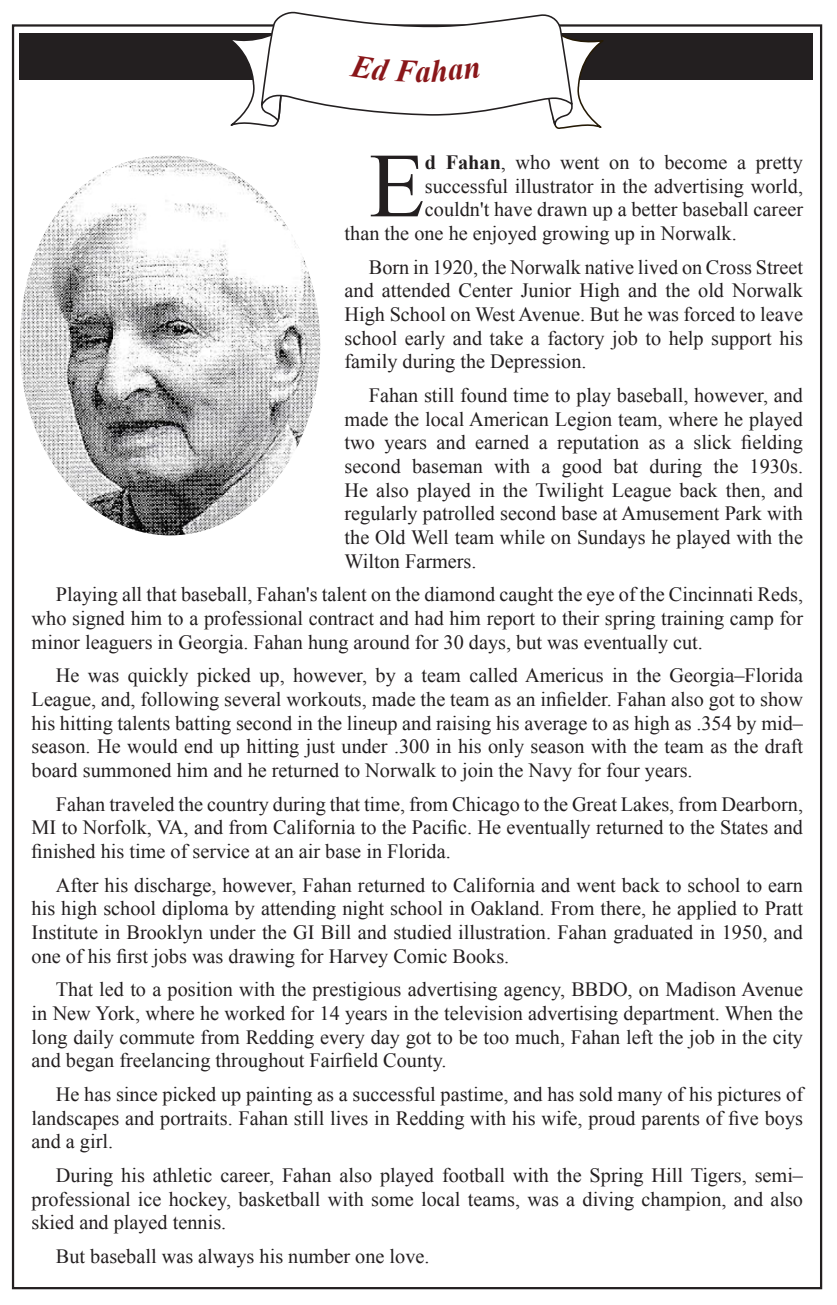
<style>
.page{position:relative;width:837px;height:1305px;background:#fff}
.page>*{position:absolute;margin:0;border:0;box-sizing:border-box;transform-origin:0 0}
.text_-_drop_cap{font:91.58px "Times New Roman";color:#231f20}
.text_-_indent{font:20.25px/23.6px "Times New Roman";color:#231f20;text-align:justify}
.text_-_drop_cap-2{font:20.25px "Times New Roman";color:#231f20}
.s1{font-weight:700}
</style>
<div class="page">
<div style="left:19px;top:34px;width:793px;height:46px;background:#231f20"></div>
<img style="left:20px;top:155px;width:300px;height:380px">
<svg style="left:227px;top:11px;width:376px;height:118px"></svg>
<p class="text_-_drop_cap" style="left:369px;top:121px;width:57px">E</p>
<p class="text_-_drop_cap-2" style="left:425px;top:148px;width:380px"><span class="s1">d Fahan</span>, who went on to become a pretty</p>
<p class="text_-_drop_cap-2" style="left:425px;top:172px;width:380px">successful illustrator in the advertising world,</p>
<p class="text_-_drop_cap-2" style="left:425px;top:195px;width:380px">couldn't have drawn up a better baseball career</p>
<p class="text_-_drop_cap-2" style="left:344px;top:219px;width:393px">than the one he enjoyed growing up in Norwalk.</p>
<p class="text_-_indent" style="left:344px;top:254px;width:460px;text-indent:24px">Born in 1920, the Norwalk native lived on Cross Street and attended Center Junior High and the old Norwalk High School on West Avenue. But he was forced to leave school early and take a factory job to help support his family during the Depression.</p>
<p class="text_-_indent" style="left:344px;top:383px;width:460px;text-indent:24px">Fahan still found time to play baseball, however, and made the local American Legion team, where he played two years and earned a reputation as a slick fielding second baseman with a good bat during the 1930s.<br>He also played in the Twilight League back then, and regularly patrolled second base at Amusement Park with the Old Well team while on Sundays he played with the Wilton Farmers.</p>
<p class="text_-_indent" style="left:32px;top:582px;width:773px;text-indent:24px">Playing all that baseball, Fahan's talent on the diamond caught the eye of the Cincinnati Reds, who signed him to a professional contract and had him report to their spring training camp for minor leaguers in Georgia. Fahan hung around for 30 days, but was eventually cut.</p>
<p class="text_-_indent" style="left:32px;top:663px;width:773px;text-indent:24px">He was quickly picked up, however, by a team called Americus in the Georgia–Florida League, and, following several workouts, made the team as an infielder. Fahan also got to show his hitting talents batting second in the lineup and raising his average to as high as .354 by mid– season. He would end up hitting just under .300 in his only season with the team as the draft board summoned him and he returned to Norwalk to join the Navy for four years.</p>
<p class="text_-_indent" style="left:32px;top:791px;width:773px;text-indent:24px">Fahan traveled the country during that time, from Chicago to the Great Lakes, from Dearborn, MI to Norfolk, VA, and from California to the Pacific. He eventually returned to the States and finished his time of service at an air base in Florida.</p>
<p class="text_-_indent" style="left:32px;top:872px;width:773px;text-indent:24px">After his discharge, however, Fahan returned to California and went back to school to earn his high school diploma by attending night school in Oakland. From there, he applied to Pratt Institute in Brooklyn under the GI Bill and studied illustration. Fahan graduated in 1950, and one of his first jobs was drawing for Harvey Comic Books.</p>
<p class="text_-_indent" style="left:32px;top:977px;width:773px;text-indent:24px">That led to a position with the prestigious advertising agency, BBDO, on Madison Avenue in New York, where he worked for 14 years in the television advertising department. When the long daily commute from Redding every day got to be too much, Fahan left the job in the city and began freelancing throughout Fairfield County.</p>
<p class="text_-_indent" style="left:32px;top:1081px;width:773px;text-indent:24px">He has since picked up painting as a successful pastime, and has sold many of his pictures of landscapes and portraits. Fahan still lives in Redding with his wife, proud parents of five boys and a girl.</p>
<p class="text_-_indent" style="left:32px;top:1162px;width:773px;text-indent:24px">During his athletic career, Fahan also played football with the Spring Hill Tigers, semi– professional ice hockey, basketball with some local teams, was a diving champion, and also skied and played tennis.</p>
<p class="text_-_indent" style="left:56px;top:1243px;width:375px">But baseball was always his number one love.</p>
</div>
